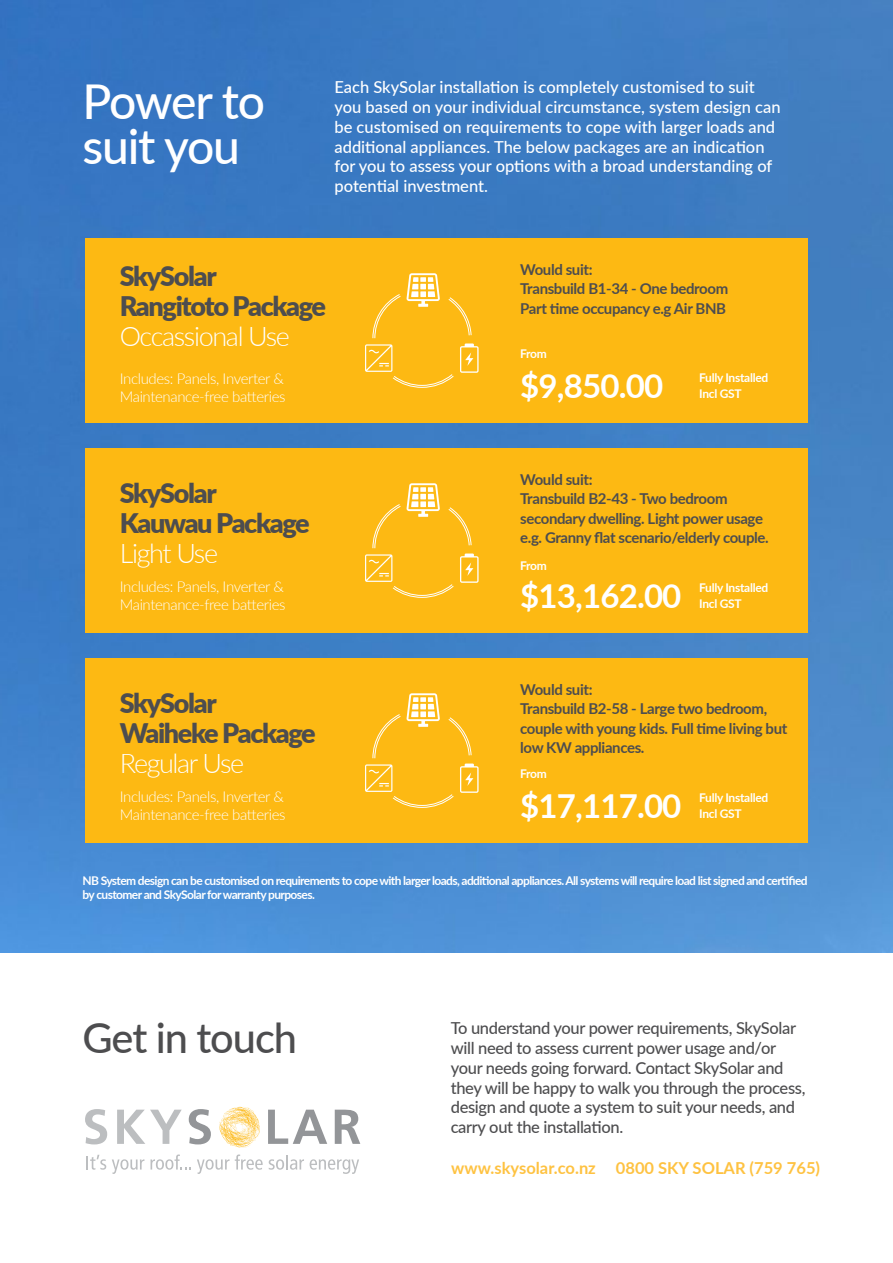
<style>
.page{position:relative;width:893px;height:1263px;background:#fff}
.page>*{position:absolute;margin:0;border:0;box-sizing:border-box;transform-origin:0 0}
.t1{font:500 48px/45px "Lato";letter-spacing:-.025em;color:#fff}
.t2{font:500 41.55px "Lato";letter-spacing:-.025em;color:#4d4d4f}
.t3{font:700 33px "Lato";letter-spacing:-.025em;color:#fff}
.t4{font:900 27px/30px "Lato";letter-spacing:-.05em;color:#4d4d4f}
.t5{font:300 27px "Lato";letter-spacing:-.05em;color:#fff}
.t6{font:500 16.5px/19.8px "Lato";color:#fff}
.t7{font:500 16.5px/19.8px "Lato";letter-spacing:-.02em;color:#4d4d4f}
.t8{font:700 16.5px "Lato";color:#fec241}
.t9{font:700 15px/19.5px "Lato";letter-spacing:-.025em;color:#4d4d4f}
.t10{font:300 15px/18px "Lato";letter-spacing:-.025em;color:#fff}
.t11{font:700 12px/14.4px "Lato";letter-spacing:-.05em;color:#fff}
.t12{font:700 12px/16.5px "Lato";letter-spacing:-.025em;color:#fff}
</style>
<div class="page">
<img style="left:0;top:0;width:893px;height:952px">
<div style="left:85px;top:238px;width:723px;height:185px;background:#fdb913"></div>
<svg style="left:219px;top:1107px;width:41px;height:41px"></svg>
<svg style="left:85px;top:1109px;width:22px;height:35px"></svg>
<svg style="left:117px;top:1110px;width:65px;height:34px"></svg>
<svg style="left:189px;top:1109px;width:22px;height:35px"></svg>
<svg style="left:268px;top:1110px;width:59px;height:34px"></svg>
<svg style="left:335px;top:1109px;width:25px;height:35px"></svg>
<svg style="left:87px;top:1155px;width:19px;height:15px"></svg>
<svg style="left:112px;top:1159px;width:32px;height:15px"></svg>
<svg style="left:150px;top:1154px;width:41px;height:16px"></svg>
<svg style="left:197px;top:1154px;width:66px;height:20px"></svg>
<svg style="left:269px;top:1155px;width:35px;height:15px"></svg>
<svg style="left:310px;top:1159px;width:49px;height:15px"></svg>
<svg style="left:365px;top:273px;width:114px;height:115px"></svg>
<div style="left:85px;top:448px;width:723px;height:185px;background:#fdb913"></div>
<svg style="left:365px;top:483px;width:114px;height:115px"></svg>
<div style="left:85px;top:658px;width:723px;height:185px;background:#fdb913"></div>
<svg style="left:365px;top:693px;width:114px;height:115px"></svg>
<h1 class="t1" style="left:83px;top:77px;width:184px">Power to suit you</h1>
<p class="t6" style="left:334px;top:77px;width:448px">Each SkySolar installation is completely customised to suit you based on your individual circumstance, system design can be customised on requirements to cope with larger loads and additional appliances. The below packages are an indication for you to assess your options with a broad understanding of potential investment.</p>
<h3 class="t4" style="left:120px;top:260px;width:208px">SkySolar<br>Rangitoto Package</h3>
<h3 class="t5" style="left:120px;top:317px;width:172px">Occassional Use</h3>
<p class="t10" style="left:120px;top:369px;width:167px">Includes: Panels, Inverter &amp;<br>Maintenance-free batteries</p>
<p class="t9" style="left:520px;top:259px;width:210px">Would suit:<br>Transbuild B1-34 - One bedroom<br>Part time occupancy e.g Air BNB</p>
<p class="t11" style="left:520px;top:346px;width:28px">From</p>
<h3 class="t3" style="left:520px;top:361px;width:144px">$9,850.00</h3>
<p class="t12" style="left:699px;top:368px;width:71px">Fully Installed<br>Incl GST</p>
<h3 class="t4" style="left:120px;top:477px;width:191px">SkySolar<br>Kauwau Package</h3>
<h3 class="t5" style="left:120px;top:535px;width:100px">Light Use</h3>
<p class="t10" style="left:120px;top:577px;width:167px">Includes: Panels, Inverter &amp;<br>Maintenance-free batteries</p>
<p class="t9" style="left:520px;top:469px;width:250px">Would suit:<br>Transbuild B2-43 - Two bedroom secondary dwelling. Light power usage e.g. Granny flat scenario/elderly couple.</p>
<p class="t11" style="left:520px;top:558px;width:28px">From</p>
<h3 class="t3" style="left:520px;top:571px;width:163px">$13,162.00</h3>
<p class="t12" style="left:699px;top:578px;width:71px">Fully Installed<br>Incl GST</p>
<h3 class="t4" style="left:120px;top:687px;width:198px">SkySolar<br>Waiheke Package</h3>
<h3 class="t5" style="left:120px;top:745px;width:126px">Regular Use</h3>
<p class="t10" style="left:120px;top:787px;width:167px">Includes: Panels, Inverter &amp;<br>Maintenance-free batteries</p>
<p class="t9" style="left:520px;top:679px;width:269px">Would suit:<br>Transbuild B2-58 - Large two bedroom, couple with young kids. Full time living but low KW appliances.</p>
<p class="t11" style="left:520px;top:766px;width:28px">From</p>
<h3 class="t3" style="left:520px;top:781px;width:163px">$17,117.00</h3>
<p class="t12" style="left:699px;top:788px;width:71px">Fully Installed<br>Incl GST</p>
<p class="t11" style="left:83px;top:872px;width:726px">NB System design can be customised on requirements to cope with larger loads, additional appliances. All systems will require load list signed and certified by customer and SkySolar for warranty purposes.</p>
<h2 class="t2" style="left:83px;top:1008px;width:216px">Get in touch</h2>
<p class="t7" style="left:451px;top:1017px;width:356px">To understand your power requirements, SkySolar will need to assess current power usage and/or your needs going forward. Contact SkySolar and they will be happy to walk you through the process, design and quote a system to suit your needs, and carry out the installation.</p>
<p class="t8" style="left:451px;top:1156px;width:370px">www.skysolar.co.nz 0800 SKY SOLAR (759 765)</p>
</div>
